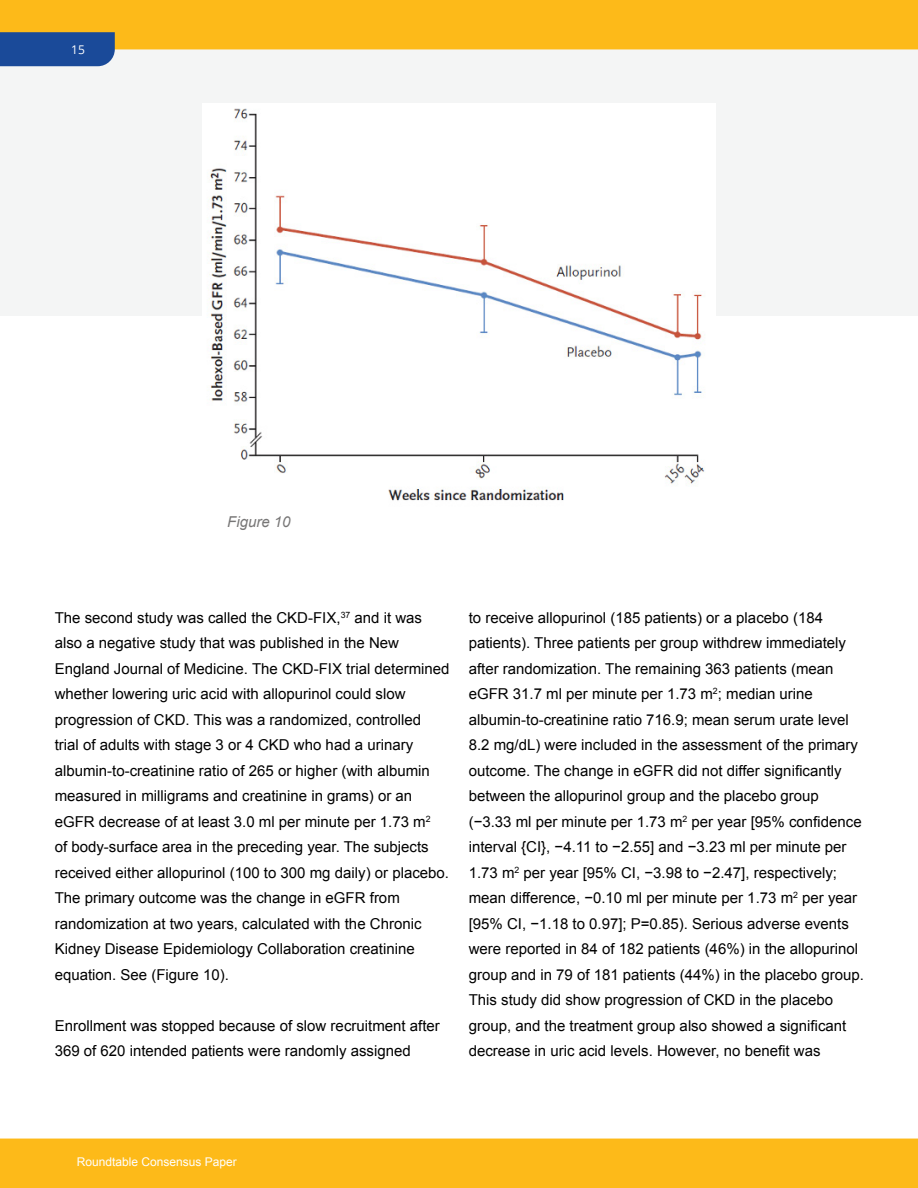
<style>
.page{position:relative;width:918px;height:1188px;background:#fff}
.page>*{position:absolute;margin:0;border:0;box-sizing:border-box;transform-origin:0 0}
.t1{font:15px/25.5px "Arial";color:#000}
.t2{font:italic 15px "Arial";color:#777676}
.t3{font:12px "Arial";color:#fff}
.t4{font:12px "Open Sans";color:#fff}
</style>
<div class="page">
<div style="left:0;top:49px;width:918px;height:267px;background:#f4f5f5"></div>
<div style="left:0;top:0;width:918px;height:49px;background:#fdba19"></div>
<div style="left:0;top:1139px;width:918px;height:49px;background:#fdba19"></div>
<div style="left:0;top:32px;width:115px;height:34px;background:#1a4a99"></div>
<div style="left:202px;top:104px;width:514px;height:397px;background:#fff"></div>
<p class="t4" style="left:71px;top:41px;width:15px">15</p>
<p class="t2" style="left:227px;top:512px;width:65px">Figure 10</p>
<p class="t1" style="left:55px;top:605px;width:396px">The second study was called the CKD-FIX,<sup>37</sup> and it was also a negative study that was published in the New England Journal of Medicine. The CKD-FIX trial determined whether lowering uric acid with allopurinol could slow progression of CKD. This was a randomized, controlled<br>trial of adults with stage 3 or 4 CKD who had a urinary albumin-to-creatinine ratio of 265 or higher (with albumin measured in milligrams and creatinine in grams) or an eGFR decrease of at least 3.0 ml per minute per 1.73 m<sup>2<br></sup>of body-surface area in the preceding year. The subjects received either allopurinol (100 to 300 mg daily) or placebo.<br>The primary outcome was the change in eGFR from randomization at two years, calculated with the Chronic Kidney Disease Epidemiology Collaboration creatinine equation. See (Figure 10).</p>
<p class="t1" style="left:55px;top:1013px;width:387px">Enrollment was stopped because of slow recruitment after<br>369 of 620 intended patients were randomly assigned</p>
<p class="t1" style="left:469px;top:605px;width:397px">to receive allopurinol (185 patients) or a placebo (184 patients). Three patients per group withdrew immediately after randomization. The remaining 363 patients (mean eGFR 31.7 ml per minute per 1.73 m<sup>2</sup>; median urine albumin-to-creatinine ratio 716.9; mean serum urate level 8.2 mg/dL) were included in the assessment of the primary outcome. The change in eGFR did not differ significantly between the allopurinol group and the placebo group (−3.33 ml per minute per 1.73 m<sup>2</sup> per year [95% confidence interval {CI}, −4.11 to −2.55] and −3.23 ml per minute per 1.73 m<sup>2</sup> per year [95% CI, −3.98 to −2.47], respectively; mean difference, −0.10 ml per minute per 1.73 m<sup>2</sup> per year [95% CI, −1.18 to 0.97]; P=0.85). Serious adverse events were reported in 84 of 182 patients (46%) in the allopurinol group and in 79 of 181 patients (44%) in the placebo group.<br>This study did show progression of CKD in the placebo group, and the treatment group also showed a significant decrease in uric acid levels. However, no benefit was</p>
<p class="t3" style="left:77px;top:1154px;width:162px">Roundtable Consensus Paper</p>
</div>
